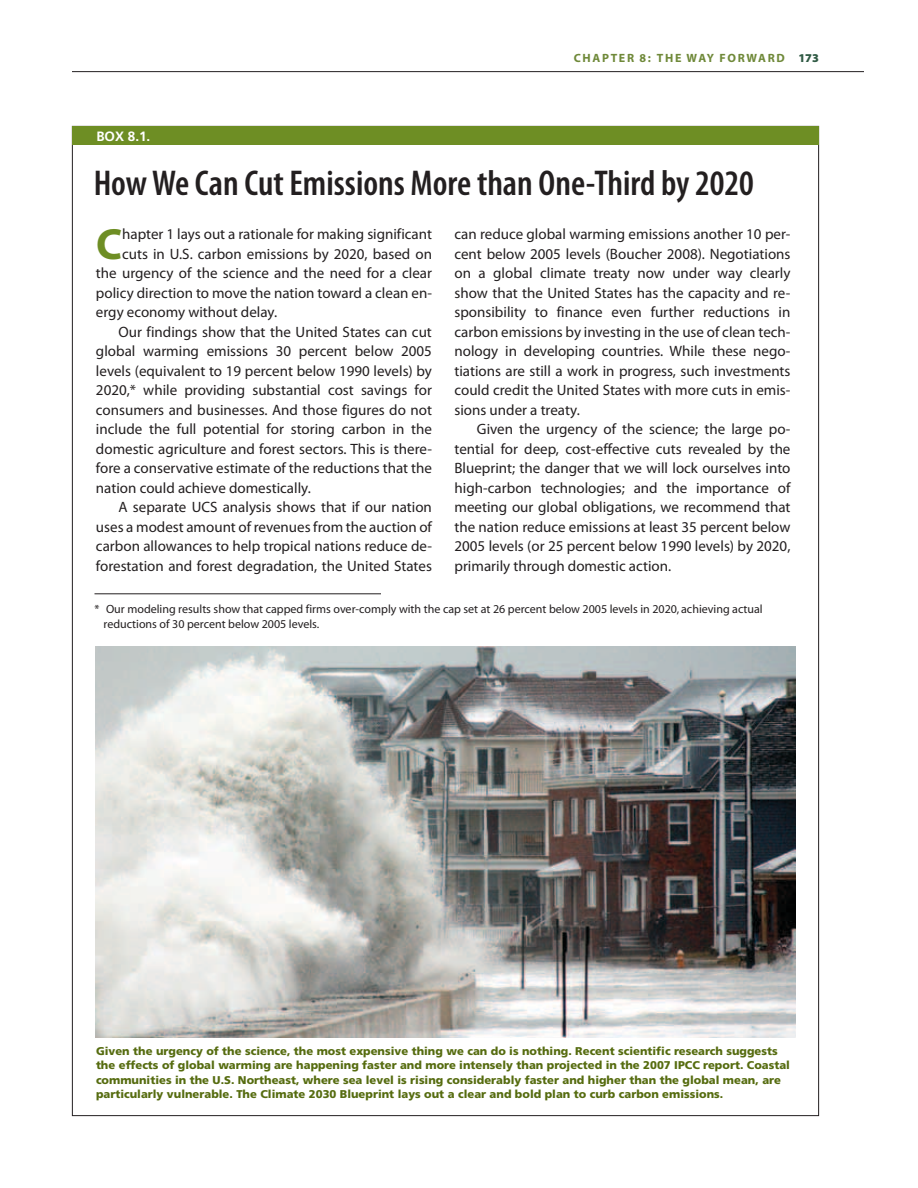
<style>
.page{position:relative;width:918px;height:1188px;background:#fff}
.page>*{position:absolute;margin:0;border:0;box-sizing:border-box;transform-origin:0 0}
.t1{font:700 43.95px "Myriad Pro";color:#6e8e24}
.t2{font:600 condensed 36px "Myriad Pro";color:#231f20}
.t3{font:15px/19.5px "Myriad Pro";color:#231f20;text-align:justify}
.t4{font:700 13.5px "Frutiger";color:#fff}
.t5{font:12px/15px "Myriad";color:#231f20}
.t6{font:700 12px "Myriad Pro";letter-spacing:.14em;color:#6f8939}
.t7{font:900 11.25px/14.2px "Frutiger";color:#566c10}
.s1{font-weight:900;color:#2f5a44}
</style>
<div class="page">
<hr style="left:72px;top:71px;width:792px;height:1px;background:#231f20">
<div style="left:72px;top:126px;width:747px;height:19px;background:#6e8e24"></div>
<img style="left:95px;top:646px;width:701px;height:391px">
<hr style="left:94px;top:594px;width:287px;height:1px;background:#231f20">
<p class="t4" style="left:96px;top:129px;width:56px">Box 8.1.</p>
<p class="t6" style="left:574px;top:50px;width:247px">CHAPTER 8: THE WAY FORWARD <span class="s1">173</span></p>
<h2 class="t2" style="left:94px;top:163px;width:662px">How We Can Cut Emissions More than One-Third by 2020</h2>
<h1 class="t1" style="left:96px;top:215px;width:28px">C</h1>
<p class="t3" style="left:122px;top:224px;width:311px">hapter 1 lays out a rationale for making significant</p>
<p class="t3" style="left:122px;top:244px;width:311px">cuts in U.S. carbon emissions by 2020, based on</p>
<p class="t3" style="left:96px;top:263px;width:338px">the urgency of the science and the need for a clear</p>
<p class="t3" style="left:96px;top:283px;width:337px">policy direction to move the nation toward a clean en-</p>
<p class="t3" style="left:96px;top:302px;width:183px">ergy economy without delay.</p>
<p class="t3" style="left:118px;top:322px;width:315px">Our findings show that the United States can cut</p>
<p class="t3" style="left:96px;top:341px;width:337px">global warming emissions 30 percent below 2005</p>
<p class="t3" style="left:96px;top:361px;width:338px">levels (equivalent to 19 percent below 1990 levels) by</p>
<p class="t3" style="left:96px;top:380px;width:337px">2020,* while providing substantial cost savings for</p>
<p class="t3" style="left:96px;top:400px;width:338px">consumers and businesses. And those figures do not</p>
<p class="t3" style="left:96px;top:419px;width:337px">include the full potential for storing carbon in the</p>
<p class="t3" style="left:96px;top:439px;width:337px">domestic agriculture and forest sectors. This is there-</p>
<p class="t3" style="left:96px;top:458px;width:337px">fore a conservative estimate of the reductions that the</p>
<p class="t3" style="left:96px;top:478px;width:216px">nation could achieve domestically.</p>
<p class="t3" style="left:96px;top:497px;width:17px">A</p>
<p class="t3" style="left:96px;top:497px;width:338px;text-indent:37px">separate UCS analysis shows that if our nation uses a modest amount of revenues from the auction of carbon allowances to help tropical nations reduce de&shy;forestation and forest degradation, the United States</p>
<p class="t3" style="left:454px;top:224px;width:338px">can reduce global warming emissions another 10 per&shy;cent below 2005 levels (Boucher 2008). Negotiations on a global climate treaty now under way clearly show that the United States has the capacity and re&shy;sponsibility to finance even further reductions in carbon emissions by investing in the use of clean tech&shy;nology in developing countries. While these nego&shy;tiations are still a work in progress, such investments could credit the United States with more cuts in emis&shy;sions under a treaty.</p>
<p class="t3" style="left:454px;top:419px;width:338px;text-indent:22px">Given the urgency of the science; the large po&shy;tential for deep, cost-effective cuts revealed by the Blueprint; the danger that we will lock ourselves into high-carbon technologies; and the importance of meeting our global obligations, we recommend that the nation reduce emissions at least 35 percent below 2005 levels (or 25 percent below 1990 levels) by 2020, primarily through domestic action.</p>
<p class="t5" style="left:104px;top:603px;width:661px;text-indent:-9px">* Our modeling results show that capped firms over-comply with the cap set at 26 percent below 2005 levels in 2020, achieving actual reductions of 30 percent below 2005 levels.</p>
<p class="t7" style="left:96px;top:1044px;width:696px">Given the urgency of the science, the most expensive thing we can do is nothing. Recent scientific research suggests the effects of global warming are happening faster and more intensely than projected in the 2007 IPCC report. Coastal communities in the U.S. Northeast, where sea level is rising considerably faster and higher than the global mean, are particularly vulnerable. The Climate 2030 Blueprint lays out a clear and bold plan to curb carbon emissions.</p>
</div>
